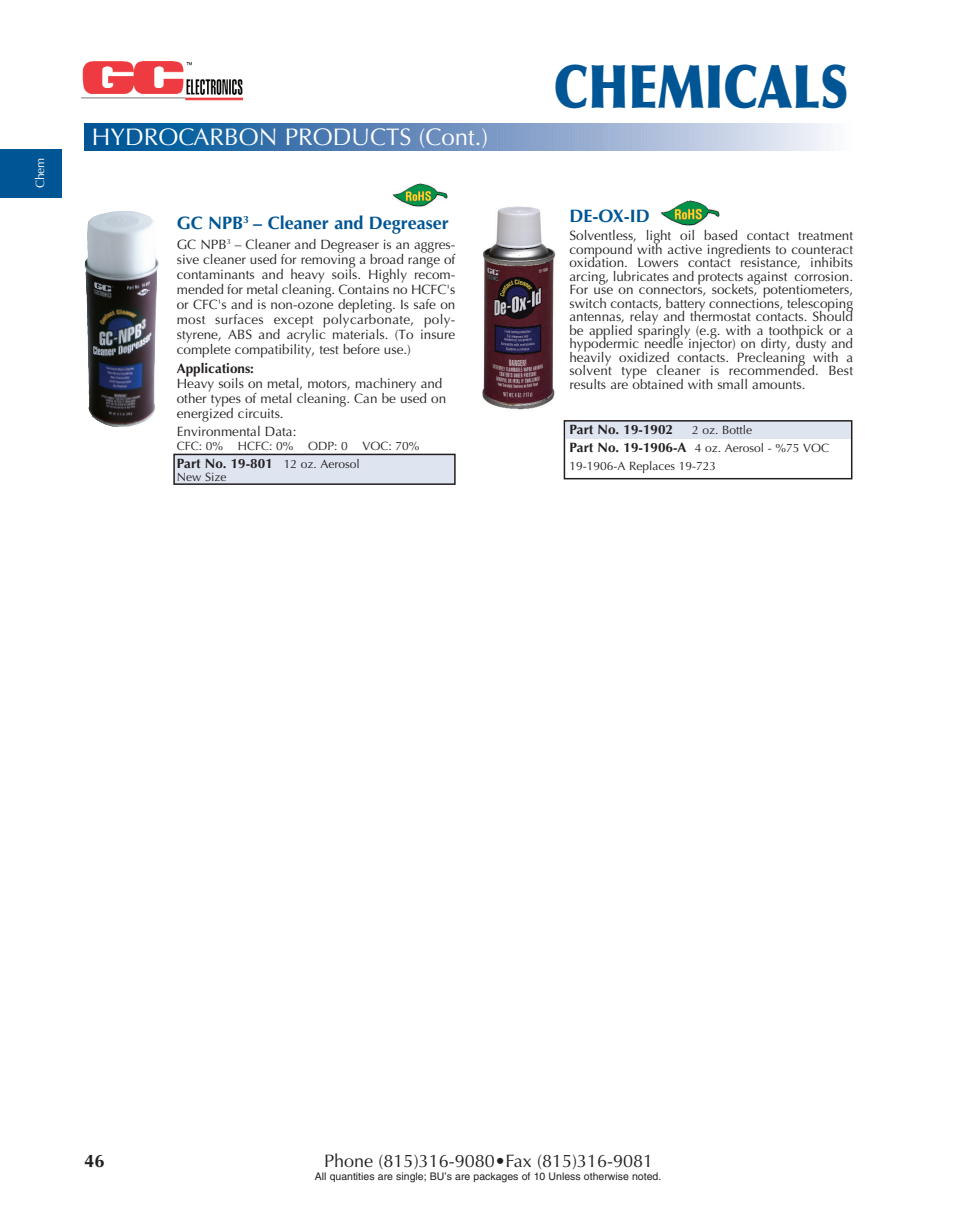
<style>
.page{position:relative;width:959px;height:1229px;background:#fff}
.page>*{position:absolute;margin:0;border:0;box-sizing:border-box;transform-origin:0 0}
.t1{font:900 60px "Optima";color:#005595;scale:.8 1}
.t2{font:24px "Optima";color:#fff}
.t3{font:18px "Optima";color:#231f20}
.t4{font:700 18px "Optima";color:#005595}
.t5{font:700 18px "Optima";color:#231f20}
.t6{font:13.5px/13.5px "Optima";color:#231f20;text-align:justify}
.t7{font:700 13.5px "Optima";color:#231f20}
.t8{font:12.15px "Optima";color:#fff}
.t9{font:12px/18px "Optima";color:#231f20}
.t10{font:10.5px "Helvetica";color:#231f20}
.s1{font-weight:400;font-size:12px}
.s2{font-weight:700;font-size:13.5px}
</style>
<div class="page">
<img style="left:82px;top:62px;width:160px;height:38px">
<div style="left:0;top:149px;width:61px;height:49px;background:#005595"></div>
<svg style="left:85px;top:124px;width:746px;height:27px;background:#7097c2"></svg>
<div style="left:174px;top:455px;width:280px;height:29px;background:#dee4f0"></div>
<img style="left:84px;top:211px;width:75px;height:216px">
<div style="left:173px;top:453px;width:282px;height:32px;border:2px solid #231f20"></div>
<img style="left:393px;top:183px;width:54px;height:24px">
<div style="left:566px;top:421px;width:284px;height:17px;background:#dee4f0"></div>
<img style="left:482px;top:206px;width:74px;height:204px">
<div style="left:563px;top:420px;width:289px;height:59px;border:2px solid #231f20"></div>
<img style="left:660px;top:200px;width:59px;height:26px">
<p class="t8" style="left:35px;top:188px;width:32px;rotate:-90deg">Chem</p>
<h2 class="t2" style="left:92px;top:127px;width:398px">HYDROCARBON PRODUCTS (Cont.)</h2>
<h3 class="t4" style="left:177px;top:216px;width:274px">GC NPB<sup>3</sup> – Cleaner and Degreaser</h3>
<p class="t6" style="left:177px;top:238px;width:280px;line-height:15px">GC NPB<sup>3</sup> – Cleaner and Degreaser is an aggres&shy;sive cleaner used for removing a broad range of contaminants and heavy soils. Highly recom&shy;mended for metal cleaning. Contains no HCFC's or CFC's and is non-ozone depleting. Is safe on most surfaces except polycarbonate, poly&shy;styrene, ABS and acrylic materials. (To insure complete compatibility, test before use.)</p>
<p class="t7" style="left:177px;top:363px;width:79px">Applications:</p>
<p class="t6" style="left:177px;top:377px;width:271px;line-height:15px;text-align:left">Heavy soils on metal, motors, machinery and other types of metal cleaning. Can be used on energized circuits.</p>
<p class="t6" style="left:177px;top:426px;width:121px">Environmental Data:</p>
<p class="t9" style="left:177px;top:438px;width:244px">CFC: 0% HCFC: 0% ODP: 0 VOC: 70%</p>
<p class="t7" style="left:177px;top:457px;width:185px">Part No. 19-801 <span class="s1">12 oz. Aerosol</span></p>
<p class="t9" style="left:177px;top:469px;width:51px">New Size</p>
<h1 class="t1" style="left:554px;top:63px;width:370px">CHEMICALS</h1>
<h3 class="t4" style="left:569px;top:208px;width:82px">DE-OX-ID</h3>
<p class="t6" style="left:569px;top:230px;width:285px">Solventless, light oil based contact treatment compound with active ingredients to counteract oxidation. Lowers contact resistance, inhibits arcing, lubricates and protects against corrosion.<br>For use on connectors, sockets, potentiometers, switch contacts, battery connections, telescoping antennas, relay and thermostat contacts. Should be applied sparingly (e.g. with a toothpick or a hypodermic needle injector) on dirty, dusty and heavily oxidized contacts. Precleaning with a solvent type cleaner is recommended. Best results are obtained with small amounts.</p>
<p class="t7" style="left:569px;top:423px;width:105px">Part No. 19-1902</p>
<p class="t9" style="left:569px;top:422px;width:261px;text-indent:123px">2 oz. Bottle<br><span class="s2">Part No. 19-1906-A</span> 4 oz. Aerosol - %75 VOC<br>19-1906-A Replaces 19-723</p>
<h3 class="t5" style="left:84px;top:1153px;width:22px">46</h3>
<h3 class="t3" style="left:324px;top:1153px;width:331px">Phone (815)316-9080•Fax (815)316-9081</h3>
<p class="t10" style="left:315px;top:1172px;width:348px">All quantities are single; BU’s are packages of 10 Unless otherwise noted.</p>
</div>
